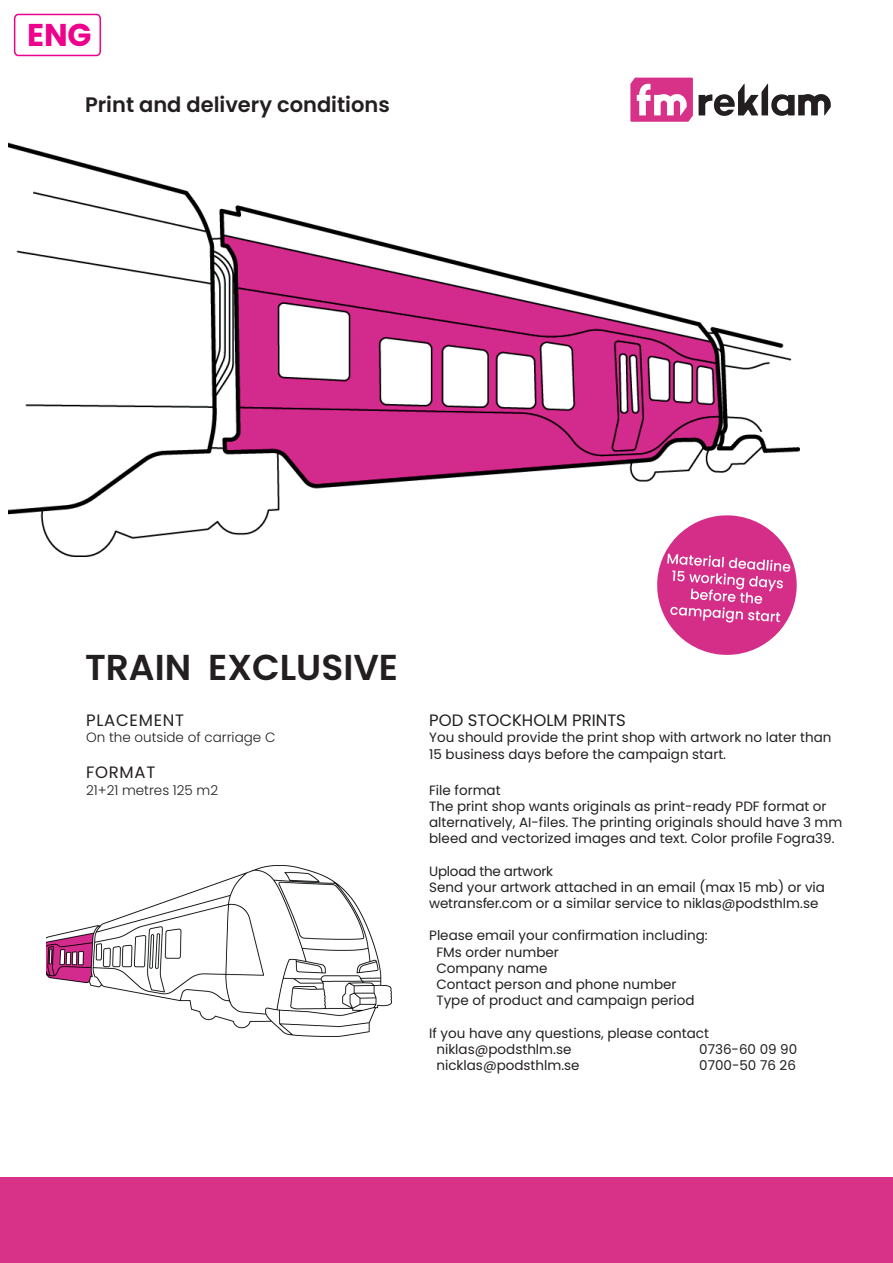
<style>
.page{position:relative;width:893px;height:1263px;background:#fff}
.page>*{position:absolute;margin:0;border:0;box-sizing:border-box;transform-origin:0 0}
.t1{font:600 36px "Poppins";color:#231f20}
.t2{font:700 31.5px "Poppins";color:#ed028c}
.t3{font:600 21px "Poppins";color:#231f20}
.t4{font:16.5px "Poppins";color:#231f20}
.t5{font:16.5px "Poppins";letter-spacing:.045em;color:#231f20}
.t6{font:13.5px/16.2px "Poppins";color:#231f20}
.t7{font:300 13.5px "Poppins";color:#231f20}
</style>
<div class="page">
<img style="left:9px;top:142px;width:790px;height:414px">
<svg style="left:699px;top:84px;width:132px;height:32px"></svg>
<svg style="left:630px;top:78px;width:63px;height:44px"></svg>
<div style="left:0;top:1178px;width:893px;height:85px;background:#d73188"></div>
<img style="left:47px;top:865px;width:345px;height:171px">
<svg style="left:654px;top:513px;width:145px;height:142px"></svg>
<div style="left:14px;top:14px;width:87px;height:42px;border:2px solid #ed028c;border-radius:4px"></div>
<h2 class="t2" style="left:27px;top:17px;width:66px">ENG</h2>
<h3 class="t3" style="left:85px;top:92px;width:306px">Print and delivery conditions</h3>
<h1 class="t1" style="left:85px;top:646px;width:315px">TRAIN EXCLUSIVE</h1>
<p class="t5" style="left:86px;top:711px;width:99px">PLACEMENT</p>
<p class="t7" style="left:86px;top:730px;width:191px">On the outside of carriage C</p>
<p class="t4" style="left:86px;top:763px;width:71px">FORMAT</p>
<p class="t7" style="left:86px;top:782px;width:133px">21+21 metres 125 m2</p>
<p class="t4" style="left:429px;top:711px;width:198px">POD STOCKHOLM PRINTS</p>
<p class="t6" style="left:429px;top:730px;width:404px">You should provide the print shop with artwork no later than<br>15 business days before the campaign start.</p>
<p class="t6" style="left:429px;top:782px;width:415px">File format<br>The print shop wants originals as print-ready PDF format or alternatively, AI-files. The printing originals should have 3 mm bleed and vectorized images and text. Color profile Fogra39.</p>
<p class="t6" style="left:429px;top:863px;width:397px">Upload the artwork<br>Send your artwork attached in an email (max 15 mb) or via wetransfer.com or a similar service to niklas@podsthlm.se</p>
<p class="t6" style="left:436px;top:928px;width:273px;text-indent:-7px">Please email your confirmation including:<br>FMs order number<br>Company name<br>Contact person and phone number<br>Type of product and campaign period</p>
<p class="t6" style="left:436px;top:1025px;width:274px;text-indent:-7px">If you have any questions, please contact niklas@podsthlm.se</p>
<p class="t6" style="left:699px;top:1041px;width:100px">0736-60 09 90</p>
<p class="t6" style="left:436px;top:1057px;width:145px">nicklas@podsthlm.se</p>
<p class="t6" style="left:699px;top:1057px;width:98px">0700-50 76 26</p>
</div>
